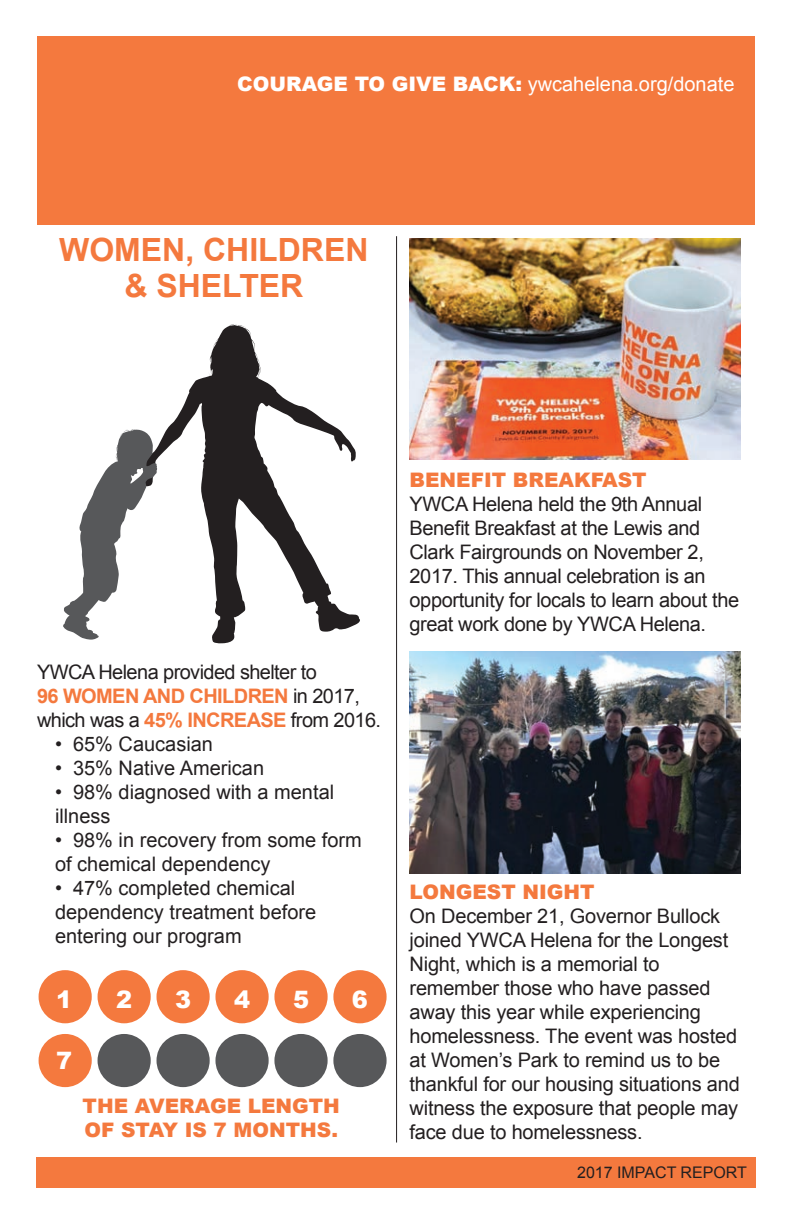
<style>
.page{position:relative;width:792px;height:1224px;background:#fff}
.page>*{position:absolute;margin:0;border:0;box-sizing:border-box;transform-origin:0 0}
.t1{font:700 32px/36px "Arial";color:#f4793e;text-align:center}
.t2{font:900 24px "Arial";color:#fff}
.t3{font:20px/24px "Arial";letter-spacing:-.01em;color:#231f20}
.t4{font:20px/24px "Arial";letter-spacing:-.03em;color:#231f20}
.t5{font:900 20px/24px "Arial";color:#f4793e}
.t6{font:20px "Arial";color:#fff}
.t7{font:16px "Arial";color:#231f20}
.s1{font-weight:900}
.s2{font-weight:700;color:#f4793e}
</style>
<div class="page">
<div style="left:36px;top:1157px;width:720px;height:31px;background:#f4793e"></div>
<div style="left:37px;top:36px;width:718px;height:188px;background:#f4793e"></div>
<img style="left:410px;top:238px;width:331px;height:222px">
<img style="left:410px;top:651px;width:331px;height:222px">
<hr style="left:396px;top:236px;width:1px;height:907px;background:#231f20">
<div style="left:39px;top:970px;width:53px;height:53px;background:#f4793e;border-radius:50%"></div>
<div style="left:39px;top:1034px;width:53px;height:53px;background:#f4793e;border-radius:50%"></div>
<div style="left:98px;top:970px;width:53px;height:53px;background:#f4793e;border-radius:50%"></div>
<div style="left:98px;top:1034px;width:53px;height:53px;background:#57585a;border-radius:50%"></div>
<div style="left:157px;top:970px;width:53px;height:53px;background:#f4793e;border-radius:50%"></div>
<div style="left:157px;top:1034px;width:53px;height:53px;background:#57585a;border-radius:50%"></div>
<div style="left:215px;top:970px;width:54px;height:53px;background:#f4793e;border-radius:50%"></div>
<div style="left:215px;top:1034px;width:54px;height:53px;background:#57585a;border-radius:50%"></div>
<div style="left:274px;top:970px;width:54px;height:53px;background:#f4793e;border-radius:50%"></div>
<div style="left:274px;top:1034px;width:54px;height:53px;background:#57585a;border-radius:50%"></div>
<div style="left:333px;top:970px;width:54px;height:53px;background:#f4793e;border-radius:50%"></div>
<div style="left:333px;top:1034px;width:54px;height:53px;background:#57585a;border-radius:50%"></div>
<svg style="left:157px;top:324px;width:203px;height:319px"></svg>
<svg style="left:63px;top:429px;width:94px;height:211px"></svg>
<p class="t6" style="left:237px;top:70px;width:499px"><span class="s1">COURAGE TO GIVE BACK:</span> ywcahelena.org/donate</p>
<h1 class="t1" style="left:59px;top:233px;width:311px">WOMEN, CHILDREN &amp; SHELTER</h1>
<p class="t4" style="left:37px;top:660px;width:346px">YWCA Helena provided shelter to<br><span class="s2">96 WOMEN AND CHILDREN</span> in 2017, which was a <span class="s2">45% INCREASE</span> from 2016.</p>
<p class="t3" style="left:55px;top:732px;width:160px">• 65% Caucasian</p>
<p class="t3" style="left:55px;top:756px;width:211px">• 35% Native American</p>
<p class="t3" style="left:55px;top:780px;width:281px">• 98% diagnosed with a mental illness</p>
<p class="t3" style="left:55px;top:828px;width:308px">• 98% in recovery from some form of chemical dependency</p>
<p class="t3" style="left:55px;top:876px;width:263px">• 47% completed chemical dependency treatment before entering our program</p>
<p class="t2" style="left:56px;top:982px;width:18px">1</p>
<p class="t2" style="left:116px;top:982px;width:18px">2</p>
<p class="t2" style="left:175px;top:982px;width:18px">3</p>
<p class="t2" style="left:234px;top:982px;width:18px">4</p>
<p class="t2" style="left:293px;top:982px;width:18px">5</p>
<p class="t2" style="left:352px;top:982px;width:18px">6</p>
<p class="t2" style="left:56px;top:1043px;width:18px">7</p>
<p class="t5" style="left:83px;top:1094px;width:259px">THE AVERAGE LENGTH<br>OF STAY IS 7 MONTHS.</p>
<p class="t5" style="left:410px;top:467px;width:239px">BENEFIT BREAKFAST</p>
<p class="t3" style="left:410px;top:492px;width:331px">YWCA Helena held the 9th Annual Benefit Breakfast at the Lewis and Clark Fairgrounds on November 2, 2017. This annual celebration is an opportunity for locals to learn about the great work done by YWCA Helena.</p>
<p class="t5" style="left:410px;top:879px;width:187px">LONGEST NIGHT</p>
<p class="t3" style="left:410px;top:904px;width:332px">On December 21, Governor Bullock joined YWCA Helena for the Longest Night, which is a memorial to remember those who have passed away this year while experiencing homelessness. The event was hosted at Women’s Park to remind us to be thankful for our housing situations and witness the exposure that people may face due to homelessness.</p>
<p class="t7" style="left:577px;top:1161px;width:171px">2017 IMPACT REPORT</p>
</div>
